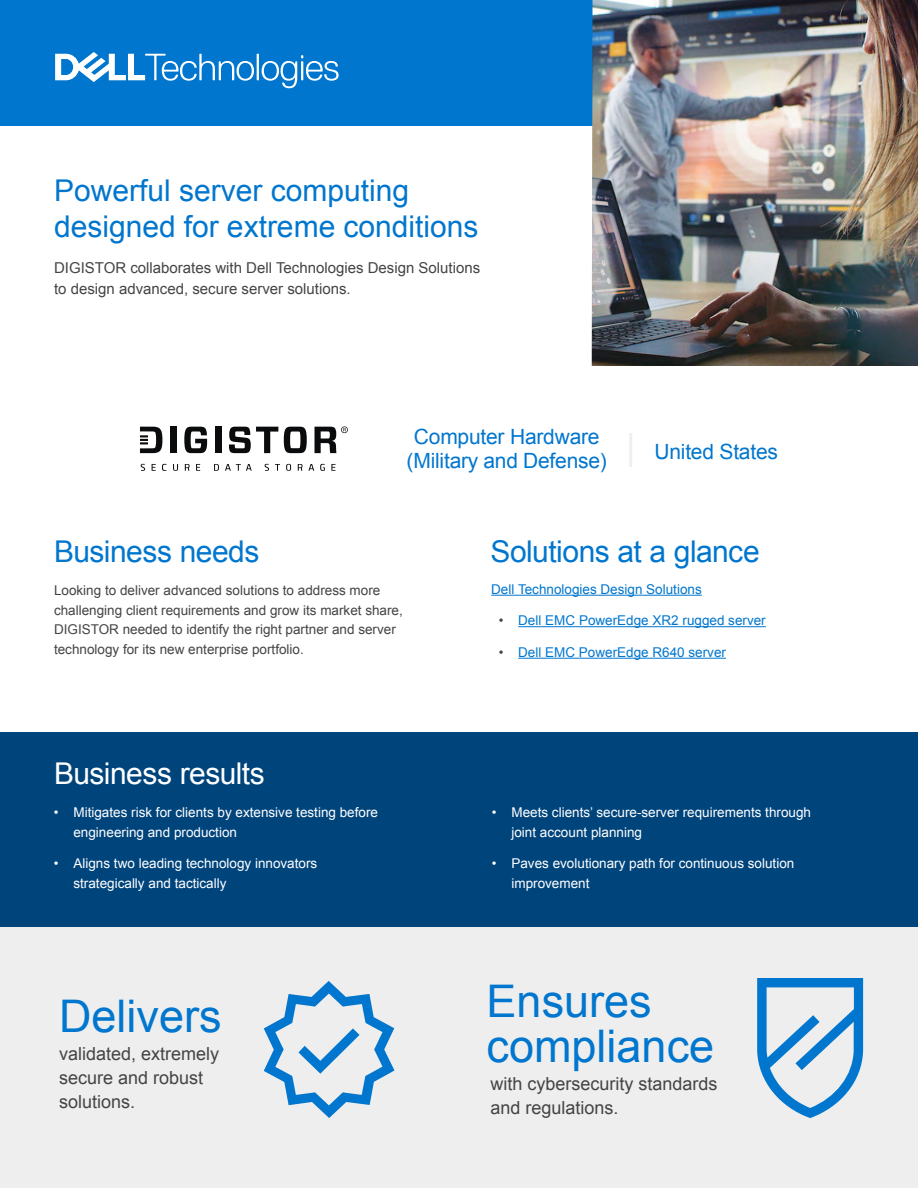
<style>
.page{position:relative;width:918px;height:1188px;background:#fff}
.page>*{position:absolute;margin:0;border:0;box-sizing:border-box;transform-origin:0 0}
.t1{font:45px "Arial";color:#0076ce}
.t2{font:30px/36px "Arial";color:#0076ce}
.t3{font:30px "Arial";letter-spacing:-.02em;color:#0076ce}
.t4{font:30px "Arial";letter-spacing:-.02em;color:#fff}
.t5{font:21px/24px "Arial";letter-spacing:-.01em;color:#0076ce;text-align:center}
.t6{font:18px/24px "Arial";color:#444}
.t7{font:15px/21px "Arial";color:#444}
.t8{font:13.5px/19.5px "Arial";color:#fff}
.t9{font:13.5px/19.5px "Arial";color:#444}
.t10{font:13.5px "Arial";color:#0076ce}
.s1{font-size:36px;color:#eee}
.s2{color:#444}
</style>
<div class="page">
<div style="left:0;top:0;width:918px;height:126px;background:#0076ce"></div>
<svg style="left:55px;top:52px;width:284px;height:36px"></svg>
<img style="left:592px;top:0;width:326px;height:366px">
<div style="left:0;top:927px;width:918px;height:261px;background:#eee"></div>
<div style="left:0;top:732px;width:918px;height:195px;background:#00447c"></div>
<hr style="left:491px;top:595px;width:211px;height:1px;background:#0076ce">
<hr style="left:518px;top:626px;width:248px;height:1px;background:#0076ce">
<hr style="left:518px;top:658px;width:208px;height:1px;background:#0076ce">
<svg style="left:141px;top:464px;width:4px;height:7px"></svg>
<svg style="left:152px;top:464px;width:4px;height:7px"></svg>
<svg style="left:162px;top:464px;width:4px;height:7px"></svg>
<svg style="left:173px;top:464px;width:5px;height:7px"></svg>
<svg style="left:185px;top:464px;width:5px;height:7px"></svg>
<svg style="left:196px;top:464px;width:4px;height:7px"></svg>
<svg style="left:214px;top:464px;width:5px;height:7px"></svg>
<svg style="left:225px;top:464px;width:27px;height:7px"></svg>
<svg style="left:265px;top:464px;width:4px;height:7px"></svg>
<svg style="left:286px;top:464px;width:5px;height:7px"></svg>
<svg style="left:298px;top:464px;width:4px;height:7px"></svg>
<svg style="left:308px;top:464px;width:6px;height:7px"></svg>
<svg style="left:320px;top:464px;width:5px;height:7px"></svg>
<svg style="left:331px;top:464px;width:5px;height:7px"></svg>
<svg style="left:140px;top:427px;width:22px;height:26px"></svg>
<div style="left:170px;top:427px;width:6px;height:26px;background:#0a0b0c"></div>
<svg style="left:184px;top:427px;width:23px;height:26px"></svg>
<div style="left:215px;top:427px;width:6px;height:26px;background:#0a0b0c"></div>
<svg style="left:229px;top:427px;width:49px;height:26px"></svg>
<svg style="left:284px;top:427px;width:23px;height:26px"></svg>
<svg style="left:315px;top:426px;width:33px;height:27px"></svg>
<svg style="left:264px;top:981px;width:131px;height:137px"></svg>
<svg style="left:757px;top:978px;width:106px;height:140px"></svg>
<h2 class="t2" style="left:54px;top:172px;width:426px">Powerful server computing designed for extreme conditions</h2>
<p class="t7" style="left:54px;top:257px;width:428px">DIGISTOR collaborates with Dell Technologies Design Solutions to design advanced, secure server solutions.</p>
<h3 class="t5" style="left:407px;top:425px;width:202px">Computer Hardware (Military and Defense)</h3>
<h3 class="t5" style="left:626px;top:439px;width:153px"><span class="s1">|</span> United States</h3>
<h2 class="t3" style="left:54px;top:532px;width:207px">Business needs</h2>
<p class="t9" style="left:54px;top:581px;width:350px">Looking to deliver advanced solutions to address more challenging client requirements and grow its market share, DIGISTOR needed to identify the right partner and server technology for its new enterprise portfolio.</p>
<h2 class="t4" style="left:54px;top:753px;width:212px">Business results</h2>
<p class="t8" style="left:73px;top:803px;width:306px;text-indent:-19px">• Mitigates risk for clients by extensive testing before engineering and production</p>
<p class="t8" style="left:73px;top:854px;width:245px;text-indent:-19px">• Aligns two leading technology innovators strategically and tactically</p>
<h2 class="t3" style="left:490px;top:532px;width:271px">Solutions at a glance</h2>
<p class="t10" style="left:491px;top:580px;width:212px">Dell Technologies Design Solutions</p>
<p class="t10" style="left:499px;top:612px;width:269px"><span class="s2">•</span> Dell EMC PowerEdge XR2 rugged server</p>
<p class="t10" style="left:499px;top:643px;width:229px"><span class="s2">•</span> Dell EMC PowerEdge R640 server</p>
<p class="t8" style="left:511px;top:803px;width:301px;text-indent:-19px">• Meets clients’ secure-server requirements through joint account planning</p>
<p class="t8" style="left:511px;top:854px;width:284px;text-indent:-19px">• Paves evolutionary path for continuous solution improvement</p>
<h1 class="t1" style="left:487px;top:971px;width:167px">Ensures</h1>
<h1 class="t1" style="left:59px;top:986px;width:164px">Delivers</h1>
<h1 class="t1" style="left:487px;top:1016px;width:229px">compliance</h1>
<h3 class="t6" style="left:59px;top:1042px;width:162px">validated, extremely</h3>
<h3 class="t6" style="left:59px;top:1066px;width:146px">secure and robust solutions.</h3>
<h3 class="t6" style="left:491px;top:1072px;width:229px">with cybersecurity standards and regulations.</h3>
</div>
